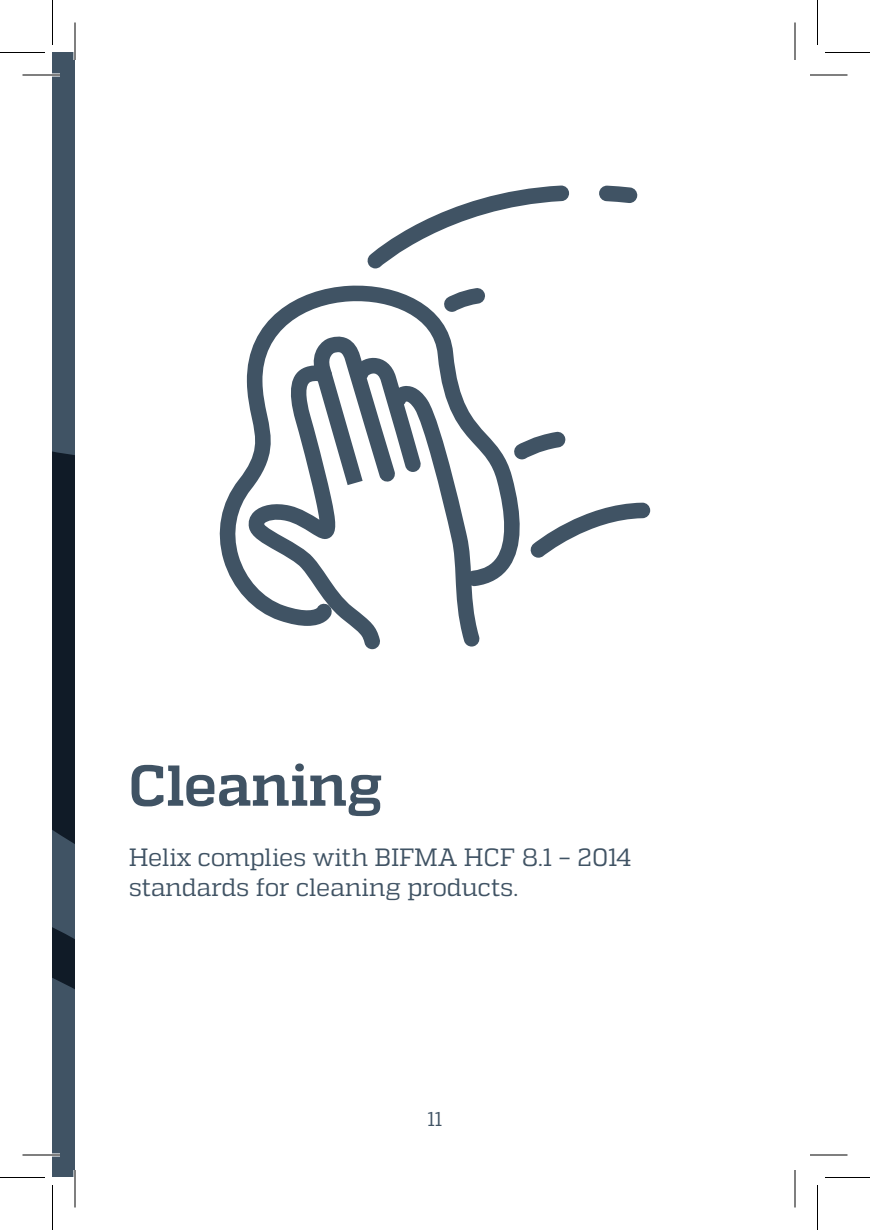
<style>
.page{position:relative;width:870px;height:1230px;background:#fff}
.page>*{position:absolute;margin:0;border:0;box-sizing:border-box;transform-origin:0 0}
.t1{font:700 57.5px "Quadon";letter-spacing:-.01em;color:#405364}
.t2{font:25px/30px "Quadon";letter-spacing:-.01em;color:#405364}
.t3{font:20px "Quadon";color:#405364}
</style>
<div class="page">
<svg style="left:52px;top:52px;width:23px;height:772px;background:#283846"></svg>
<svg style="left:52px;top:824px;width:23px;height:353px;background:#374858"></svg>
<svg style="left:351px;top:626px;width:129px;height:23px"></svg>
<svg style="left:219px;top:285px;width:304px;height:341px"></svg>
<svg style="left:599px;top:185px;width:39px;height:18px"></svg>
<svg style="left:367px;top:185px;width:202px;height:83px"></svg>
<svg style="left:530px;top:503px;width:120px;height:55px"></svg>
<svg style="left:513px;top:431px;width:53px;height:28px"></svg>
<svg style="left:443px;top:288px;width:43px;height:24px"></svg>
<svg style="left:22px;top:73px;width:38px;height:4px"></svg>
<svg style="left:810px;top:74px;width:38px;height:1px"></svg>
<svg style="left:22px;top:1153px;width:38px;height:4px"></svg>
<svg style="left:810px;top:1154px;width:38px;height:1px"></svg>
<svg style="left:73px;top:22px;width:2px;height:38px"></svg>
<svg style="left:73px;top:1170px;width:2px;height:38px"></svg>
<svg style="left:794px;top:22px;width:1px;height:38px"></svg>
<svg style="left:794px;top:1170px;width:1px;height:38px"></svg>
<hr style="left:22px;top:75px;width:38px;height:1px;background:#000">
<hr style="left:810px;top:75px;width:38px;height:1px;background:#000">
<hr style="left:22px;top:1155px;width:38px;height:1px;background:#000">
<hr style="left:810px;top:1155px;width:38px;height:1px;background:#000">
<hr style="left:75px;top:22px;width:1px;height:38px;background:#000">
<hr style="left:75px;top:1170px;width:1px;height:38px;background:#000">
<hr style="left:795px;top:22px;width:1px;height:38px;background:#000">
<hr style="left:795px;top:1170px;width:1px;height:38px;background:#000">
<hr style="left:0;top:52px;width:45px;height:1px;background:#000">
<hr style="left:825px;top:52px;width:45px;height:1px;background:#000">
<hr style="left:0;top:1177px;width:45px;height:1px;background:#000">
<hr style="left:825px;top:1177px;width:45px;height:1px;background:#000">
<hr style="left:52px;top:0;width:1px;height:45px;background:#000">
<hr style="left:52px;top:1185px;width:1px;height:45px;background:#000">
<hr style="left:817px;top:0;width:1px;height:45px;background:#000">
<hr style="left:817px;top:1185px;width:1px;height:45px;background:#000">
<h1 class="t1" style="left:129px;top:752px;width:255px">Cleaning</h1>
<p class="t2" style="left:129px;top:842px;width:504px">Helix complies with BIFMA HCF 8.1 – 2014 standards for cleaning products.</p>
<p class="t3" style="left:427px;top:1108px;width:17px">11</p>
</div>
